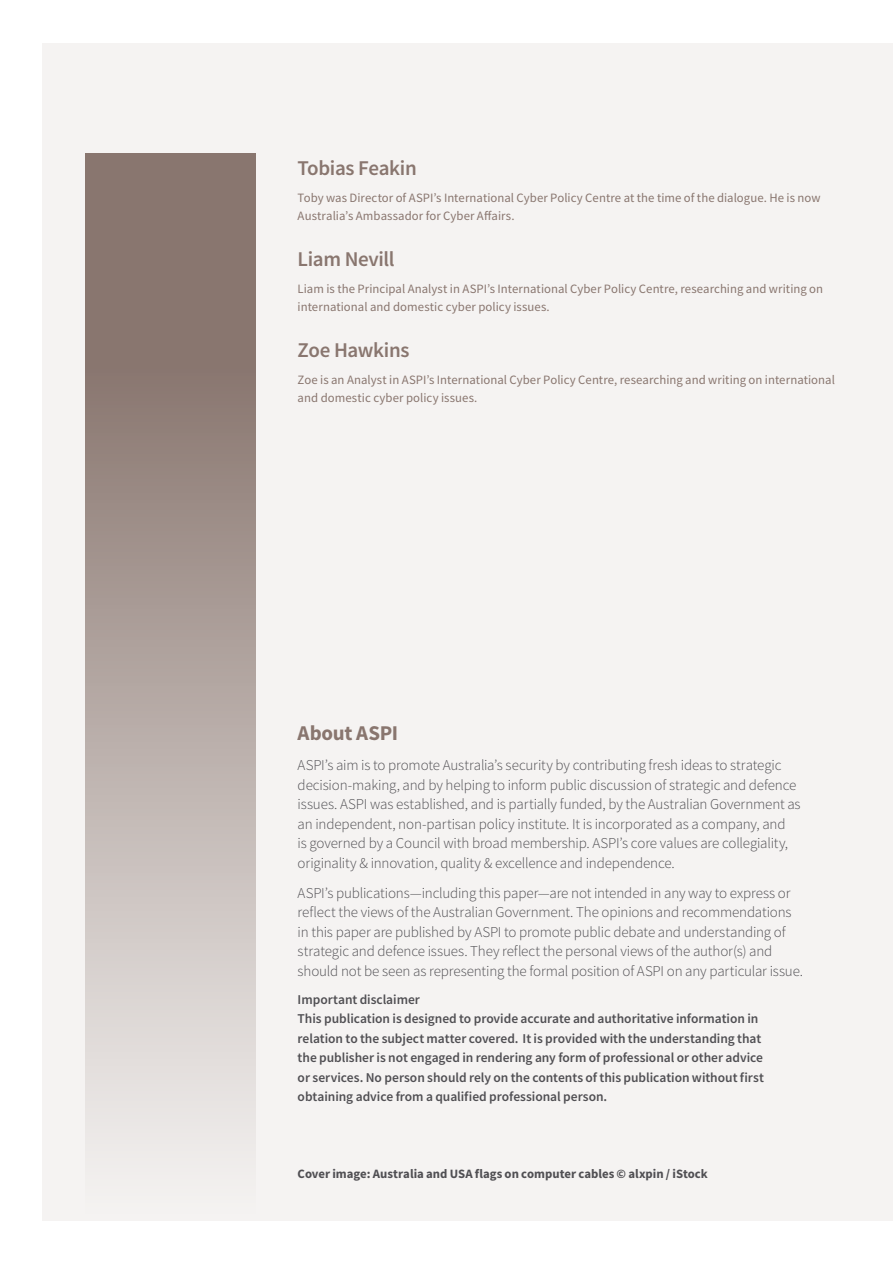
<style>
.page{position:relative;width:893px;height:1263px;background:#fff}
.page>*{position:absolute;margin:0;border:0;box-sizing:border-box;transform-origin:0 0}
.t1{font:600 21px "Source Sans Pro";letter-spacing:-.02em;color:#89766f}
.t2{font:700 21px "Source Sans Pro";letter-spacing:-.01em;color:#89766f}
.t3{font:300 15px/19.5px "Source Sans Pro";letter-spacing:-.01em;color:#504f53}
.t4{font:600 13.5px/19.5px "Source Sans Pro";letter-spacing:-.005em;color:#504f53}
.t5{font:12.75px/18px "Source Sans Pro";letter-spacing:.005em;color:#89766f}
.t6{font:700 12.75px "Source Sans Pro";color:#504f53}
</style>
<div class="page">
<div style="left:43px;top:43px;width:849px;height:1177px;background:#f5f3f2"></div>
<svg style="left:85px;top:153px;width:170px;height:987px;background:#b0a39f"></svg>
<h1 class="t1" style="left:298px;top:154px;width:121px">Tobias Feakin</h1>
<p class="t5" style="left:298px;top:188px;width:524px">Toby was Director of ASPI’s International Cyber Policy Centre at the time of the dialogue. He is now<br>Australia’s Ambassador for Cyber Affairs.</p>
<h1 class="t1" style="left:298px;top:245px;width:98px">Liam Nevill</h1>
<p class="t5" style="left:298px;top:279px;width:527px">Liam is the Principal Analyst in ASPI’s International Cyber Policy Centre, researching and writing on international and domestic cyber policy issues.</p>
<h1 class="t1" style="left:298px;top:336px;width:113px">Zoe Hawkins</h1>
<p class="t5" style="left:298px;top:370px;width:539px">Zoe is an Analyst in ASPI’s International Cyber Policy Centre, researching and writing on international and domestic cyber policy issues.</p>
<h1 class="t2" style="left:298px;top:719px;width:102px">About ASPI</h1>
<p class="t3" style="left:298px;top:755px;width:504px">ASPI’s aim is to promote Australia’s security by contributing fresh ideas to strategic decision‑making, and by helping to inform public discussion of strategic and defence issues. ASPI was established, and is partially funded, by the Australian Government as an independent, non-partisan policy institute. It is incorporated as a company, and<br>is governed by a Council with broad membership. ASPI’s core values are collegiality, originality &amp; innovation, quality &amp; excellence and independence.</p>
<p class="t3" style="left:298px;top:883px;width:507px">ASPI’s publications—including this paper—are not intended in any way to express or reflect the views of the Australian Government. The opinions and recommendations in this paper are published by ASPI to promote public debate and understanding of strategic and defence issues. They reflect the personal views of the author(s) and should not be seen as representing the formal position of ASPI on any particular issue.</p>
<p class="t4" style="left:298px;top:989px;width:468px">Important disclaimer<br>This publication is designed to provide accurate and authoritative information in relation to the subject matter covered. It is provided with the understanding that the publisher is not engaged in rendering any form of professional or other advice or services. No person should rely on the contents of this publication without first obtaining advice from a qualified professional person.</p>
<p class="t6" style="left:298px;top:1165px;width:412px">Cover image: Australia and USA flags on computer cables © alxpin / iStock</p>
</div>
